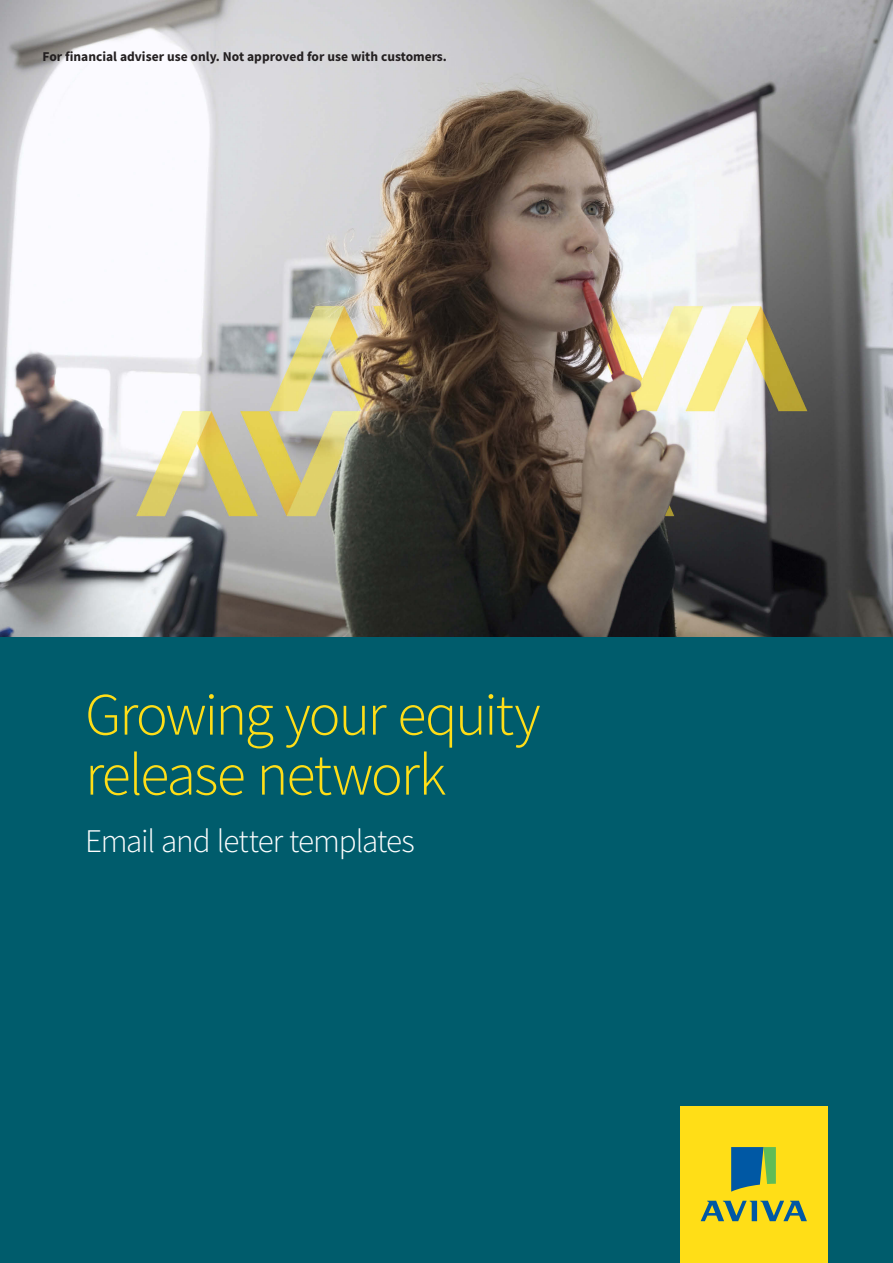
<style>
.page{position:relative;width:893px;height:1263px;background:#fff}
.page>*{position:absolute;margin:0;border:0;box-sizing:border-box;transform-origin:0 0}
.t1{font:300 60px/60px "Source Sans Pro";letter-spacing:-.04em;color:#ffde17}
.t2{font:300 33px "Source Sans Pro";letter-spacing:-.035em;color:#fff}
.t3{font:700 13.5px "Source Sans Pro";color:#231f20}
</style>
<div class="page">
<div style="left:0;top:631px;width:893px;height:632px;background:#005c6c"></div>
<div style="left:680px;top:1106px;width:147px;height:157px;background:#ffde17"></div>
<svg style="left:731px;top:1147px;width:45px;height:45px"></svg>
<svg style="left:701px;top:1201px;width:106px;height:20px"></svg>
<img style="left:0;top:0;width:893px;height:637px">
<p class="t3" style="left:43px;top:48px;width:406px">For financial adviser use only. Not approved for use with customers.</p>
<h1 class="t1" style="left:85px;top:685px;width:457px">Growing your equity release network</h1>
<h2 class="t2" style="left:85px;top:820px;width:331px">Email and letter templates</h2>
</div>
